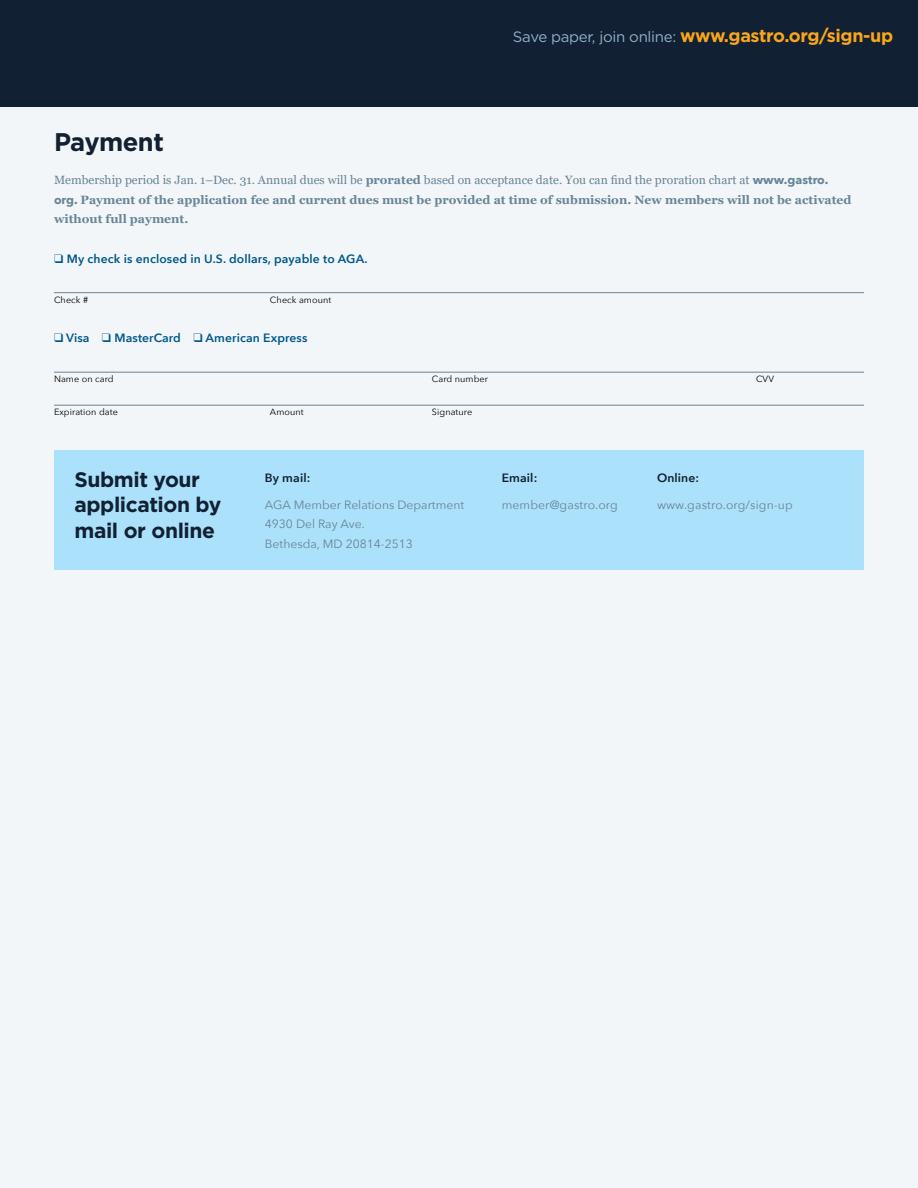
<style>
.page{position:relative;width:918px;height:1188px;background:#f2f6f8}
.page>*{position:absolute;margin:0;border:0;box-sizing:border-box;transform-origin:0 0}
.t1{font:700 25.5px "Gotham";letter-spacing:-.02em;color:#112032}
.t2{font:700 21px/25.2px "Gotham";letter-spacing:-.02em;color:#112032}
.t3{font:700 18px "Gotham";letter-spacing:-.02em;color:#faa61b}
.t4{font:700 12px/19.5px "Georgia";color:#688598}
.t5{font:12px/19.5px "Avenir Next";color:#688598}
.t6{font:600 12px "Avenir Next";letter-spacing:.01em;color:#00588b}
.t7{font:600 12px "Avenir Next";letter-spacing:.01em;color:#112032}
.t8{font:9px "Avenir Next";letter-spacing:.01em;color:#000}
.s1{font-weight:400;font-size:15px;color:#90b0c5}
.s2{font-weight:400}
.s3{font-family:"Avenir Next"}
</style>
<div class="page">
<div style="left:0;top:0;width:918px;height:106px;background:#112032"></div>
<hr style="left:54px;top:292px;width:810px;height:1px;background:#688598">
<hr style="left:54px;top:372px;width:810px;height:1px;background:#688598">
<hr style="left:54px;top:405px;width:810px;height:1px;background:#688598">
<div style="left:54px;top:450px;width:810px;height:120px;background:#abe1fa"></div>
<h3 class="t3" style="left:513px;top:24px;width:382px"><span class="s1">Save paper, join online:</span> www.gastro.org/sign-up</h3>
<h1 class="t1" style="left:54px;top:125px;width:111px">Payment</h1>
<p class="t4" style="left:54px;top:170px;width:799px"><span class="s2">Membership period is Jan. 1–Dec. 31. Annual dues will be</span> prorated <span class="s2">based on acceptance date. You can find the proration chart at</span> <span class="s3">www.gastro. org.</span> Payment of the application fee and current dues must be provided at time of submission. New members will not be activated without full payment.</p>
<p class="t6" style="left:54px;top:248px;width:315px">❑ My check is enclosed in U.S. dollars, payable to AGA.</p>
<p class="t8" style="left:54px;top:292px;width:36px">Check #</p>
<p class="t8" style="left:270px;top:292px;width:63px">Check amount</p>
<p class="t6" style="left:54px;top:328px;width:255px">❑ Visa ❑ MasterCard ❑ American Express</p>
<p class="t8" style="left:54px;top:371px;width:61px">Name on card</p>
<p class="t8" style="left:432px;top:371px;width:58px">Card number</p>
<p class="t8" style="left:756px;top:371px;width:20px">CVV</p>
<p class="t8" style="left:54px;top:404px;width:65px">Expiration date</p>
<p class="t8" style="left:270px;top:404px;width:35px">Amount</p>
<p class="t8" style="left:432px;top:404px;width:42px">Signature</p>
<h2 class="t2" style="left:75px;top:467px;width:148px">Submit your application by mail or online</h2>
<p class="t7" style="left:265px;top:468px;width:47px">By mail:</p>
<p class="t5" style="left:265px;top:494px;width:201px">AGA Member Relations Department<br>4930 Del Ray Ave.<br>Bethesda, MD 20814-2513</p>
<p class="t7" style="left:502px;top:468px;width:37px">Email:</p>
<p class="t5" style="left:502px;top:494px;width:118px">member@gastro.org</p>
<p class="t7" style="left:657px;top:468px;width:44px">Online:</p>
<p class="t5" style="left:657px;top:494px;width:137px">www.gastro.org/sign-up</p>
</div>
